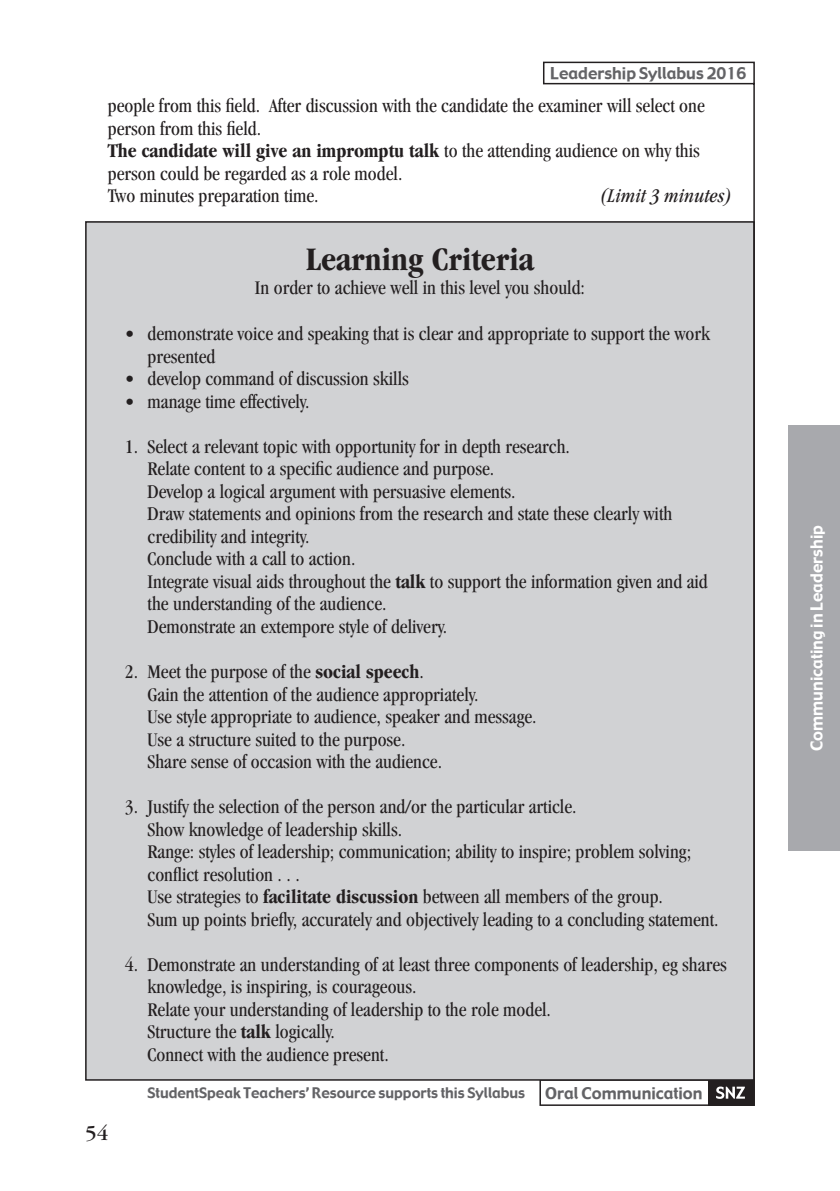
<style>
.page{position:relative;width:840px;height:1191px;background:#fff}
.page>*{position:absolute;margin:0;border:0;box-sizing:border-box;transform-origin:0 0}
.t1{font:700 condensed 34px "Garamond";color:#231f20}
.t2{font:22px "Garamond";color:#231f20}
.t3{font:condensed 20px/22.4px "Garamond";color:#231f20}
.t4{font:italic condensed 20px "Garamond";color:#231f20}
.t5{font:16px "Gadget";color:#fff}
.t6{font:16px "Gadget";color:#636366}
.t7{font:14.4px "Gadget";color:#636366}
.s1{font-weight:700}
.s2{font-size:16px}
</style>
<div class="page">
<div style="left:86px;top:222px;width:667px;height:858px;background:#d1d2d4"></div>
<div style="left:788px;top:425px;width:51px;height:425px;background:#a8a9ad"></div>
<svg style="left:542px;top:61px;width:213px;height:1045px"></svg>
<p class="t6" style="left:550px;top:63px;width:197px">Leadership Syllabus 2016</p>
<p class="t3" style="left:108px;top:94px;width:598px">people from this field. After discussion with the candidate the examiner will select one person from this field.<br><span class="s1">The candidate will give an impromptu talk</span> to the attending audience on why this person could be regarded as a role model.<br>Two minutes preparation time.</p>
<p class="t4" style="left:599px;top:185px;width:134px">(Limit 3 minutes)</p>
<h1 class="t1" style="left:306px;top:240px;width:229px">Learning Criteria</h1>
<p class="t3" style="left:255px;top:276px;width:331px">In order to achieve well in this level you should:</p>
<p class="t3" style="left:147px;top:323px;width:563px;text-indent:-23px">• demonstrate voice and speaking that is clear and appropriate to support the work presented</p>
<p class="t3" style="left:125px;top:368px;width:285px">• develop command of discussion skills</p>
<p class="t3" style="left:125px;top:390px;width:186px">• manage time effectively.</p>
<p class="t3" style="left:147px;top:435px;width:561px;text-indent:-23px">1. Select a relevant topic with opportunity for in depth research.<br>Relate content to a specific audience and purpose.<br>Develop a logical argument with persuasive elements.<br>Draw statements and opinions from the research and state these clearly with credibility and integrity.<br>Conclude with a call to action.<br>Integrate visual aids throughout the <span class="s1">talk</span> to support the information given and aid the understanding of the audience.<br>Demonstrate an extempore style of delivery.</p>
<p class="t3" style="left:147px;top:660px;width:390px;text-indent:-23px">2. Meet the purpose of the <span class="s1">social speech</span>.<br>Gain the attention of the audience appropriately.<br>Use style appropriate to audience, speaker and message.<br>Use a structure suited to the purpose.<br>Share sense of occasion with the audience.</p>
<p class="t3" style="left:147px;top:795px;width:572px;text-indent:-23px">3. Justify the selection of the person and/or the particular article.<br>Show knowledge of leadership skills.<br>Range: styles of leadership; communication; ability to inspire; problem solving; conflict resolution . . .<br>Use strategies to <span class="s1">facilitate discussion</span> between all members of the group.<br>Sum up points briefly, accurately and objectively leading to a concluding statement.</p>
<p class="t3" style="left:147px;top:953px;width:580px;text-indent:-23px">4. Demonstrate an understanding of at least three components of leadership, eg shares knowledge, is inspiring, is courageous.<br>Relate your understanding of leadership to the role model.<br>Structure the <span class="s1">talk</span> logically.<br>Connect with the audience present.</p>
<p class="t2" style="left:85px;top:1121px;width:25px">54</p>
<p class="t7" style="left:147px;top:1083px;width:556px">StudentSpeak Teachers’ Resource supports this Syllabus <span class="s2">Oral Communication</span></p>
<p class="t5" style="left:805px;top:751px;width:228px;rotate:-90deg">Communicating in Leadership</p>
</div>
